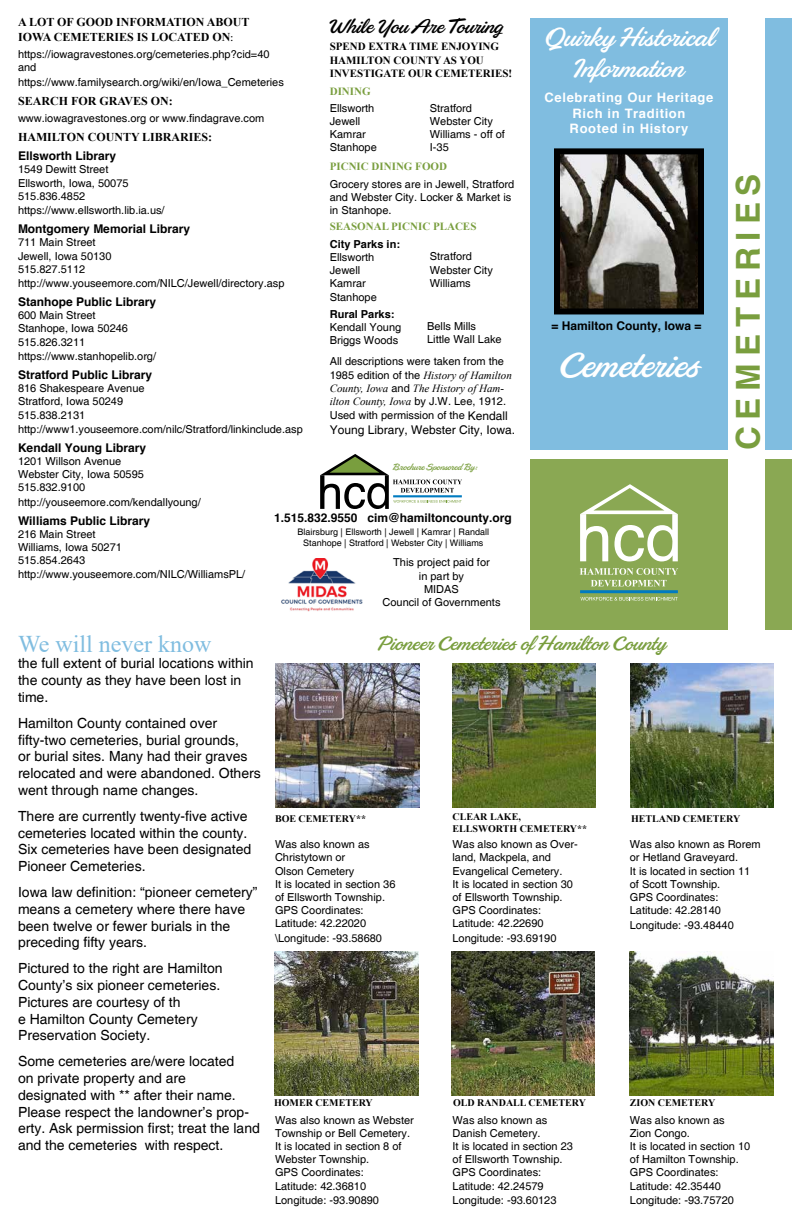
<style>
.page{position:relative;width:792px;height:1224px;background:#fff}
.page>*{position:absolute;margin:0;border:0;box-sizing:border-box;transform-origin:0 0}
.t1{font:36px "Sauber Script";color:#fff}
.t2{font:700 33px "Helvetica";letter-spacing:.21em;color:#799e3e}
.t3{font:26px/31.2px "Sauber Script";color:#fff;text-align:center}
.t4{font:24px "Times New Roman";color:#80bde0}
.t5{font:20px "Sauber Script";color:#799e3e}
.t6{font:20px "Sauber Script";color:#000}
.t7{font:14px/16.8px "Helvetica";color:#000}
.t8{font:700 13px/15.6px "Helvetica";letter-spacing:.05em;color:#fff;text-align:center}
.t9{font:700 12px "Helvetica";color:#000}
.t10{font:700 12px/14.4px "Times New Roman";color:#000}
.t11{font:12px "Helvetica";color:#000}
.t12{font:11px/13.2px "Helvetica";color:#000}
.t13{font:italic 11px/13.2px "Times New Roman";color:#000}
.t14{font:700 11px/13.2px "Times New Roman";color:#000}
.t15{font:700 11px "Times New Roman";color:#799e3e}
.t16{font:700 11px "Helvetica";color:#000}
.t17{font:700 10px "Times New Roman";color:#000}
.t18{font:9px/10.8px "Helvetica";color:#000;text-align:center}
.t19{font:9px "Sauber Script";color:#799e3e}
.s1{font-family:"Minion Pro";font-weight:400}
.s2{font-family:"Helvetica";font-style:normal}
.s3{font-size:12px}
</style>
<div class="page">
<img style="left:451px;top:951px;width:144px;height:144px">
<img style="left:274px;top:951px;width:144px;height:144px">
<img style="left:630px;top:951px;width:144px;height:144px">
<img style="left:275px;top:664px;width:144px;height:144px">
<img style="left:452px;top:664px;width:144px;height:144px">
<img style="left:630px;top:664px;width:144px;height:144px">
<div style="left:530px;top:18px;width:198px;height:432px;background:#80bde0"></div>
<div style="left:765px;top:18px;width:27px;height:432px;background:#80bde0"></div>
<div style="left:765px;top:460px;width:27px;height:170px;background:#8aa853"></div>
<div style="left:530px;top:459px;width:198px;height:171px;background:#8aa853"></div>
<svg style="left:580px;top:597px;width:98px;height:4px"></svg>
<svg style="left:580px;top:568px;width:98px;height:19px"></svg>
<hr style="left:580px;top:590px;width:98px;height:3px;background:#007bc1">
<svg style="left:580px;top:484px;width:98px;height:77px"></svg>
<img style="left:561px;top:155px;width:136px;height:152px">
<div style="left:554px;top:148px;width:150px;height:166px;border:6px solid #000"></div>
<svg style="left:320px;top:454px;width:142px;height:55px"></svg>
<img style="left:281px;top:558px;width:82px;height:54px">
<h3 class="t6" style="left:330px;top:12px;width:175px">While You Are Touring</h3>
<p class="t14" style="left:330px;top:40px;width:184px">SPEND EXTRA TIME ENJOYING<br>HAMILTON COUNTY AS YOU<br>INVESTIGATE OUR CEMETERIES!</p>
<p class="t15" style="left:330px;top:83px;width:42px">DINING</p>
<p class="t12" style="left:330px;top:102px;width:49px">Ellsworth<br>Jewell<br>Kamrar<br>Stanhope</p>
<p class="t12" style="left:430px;top:102px;width:77px">Stratford<br>Webster City<br>Williams - off of<br>I-35</p>
<p class="t15" style="left:330px;top:158px;width:119px">PICNIC DINING FOOD</p>
<p class="t12" style="left:330px;top:178px;width:186px">Grocery stores are in Jewell, Stratford and Webster City. Locker &amp; Market is in Stanhope.</p>
<p class="t16" style="left:330px;top:237px;width:72px">City Parks in:</p>
<p class="t12" style="left:330px;top:251px;width:49px">Ellsworth<br>Jewell<br>Kamrar<br>Stanhope</p>
<p class="t12" style="left:430px;top:250px;width:64px">Stratford<br>Webster City<br>Williams</p>
<p class="t16" style="left:330px;top:307px;width:66px">Rural Parks:</p>
<p class="t12" style="left:330px;top:321px;width:73px">Kendall Young<br>Briggs Woods</p>
<p class="t12" style="left:427px;top:320px;width:76px">Bells Mills<br>Little Wall Lake</p>
<p class="t10" style="left:18px;top:15px;width:233px">A LOT OF GOOD INFORMATION ABOUT<br>IOWA CEMETERIES IS LOCATED ON<span class="s1">:</span></p>
<p class="t12" style="left:18px;top:48px;width:253px">https://iowagravestones.org/cemeteries.php?cid=40 and</p>
<p class="t12" style="left:18px;top:76px;width:267px">https://www.familysearch.org/wiki/en/Iowa_Cemeteries</p>
<p class="t10" style="left:18px;top:93px;width:156px">SEARCH FOR GRAVES ON:</p>
<p class="t12" style="left:18px;top:112px;width:248px">www.iowagravestones.org or www.findagrave.com</p>
<p class="t10" style="left:18px;top:130px;width:196px">HAMILTON COUNTY LIBRARIES:</p>
<p class="t9" style="left:18px;top:148px;width:100px">Ellsworth Library</p>
<p class="t12" style="left:18px;top:163px;width:112px">1549 Dewitt Street<br>Ellsworth, Iowa, 50075<br>515.836.4852</p>
<p class="t12" style="left:18px;top:204px;width:148px">https://www.ellsworth.lib.ia.us/</p>
<p class="t9" style="left:18px;top:221px;width:174px">Montgomery Memorial Library</p>
<p class="t12" style="left:18px;top:236px;width:95px">711 Main Street<br>Jewell, Iowa 50130<br>515.827.5112</p>
<p class="t12" style="left:18px;top:277px;width:268px">http://www.youseemore.com/NILC/Jewell/directory.asp</p>
<p class="t9" style="left:18px;top:294px;width:140px">Stanhope Public Library</p>
<p class="t12" style="left:18px;top:309px;width:112px">600 Main Street<br>Stanhope, Iowa 50246<br>515.826.3211</p>
<p class="t12" style="left:18px;top:350px;width:140px">https://www.stanhopelib.org/</p>
<p class="t9" style="left:18px;top:367px;width:136px">Stratford Public Library</p>
<p class="t12" style="left:18px;top:382px;width:128px">816 Shakespeare Avenue<br>Stratford, Iowa 50249<br>515.838.2131</p>
<p class="t12" style="left:18px;top:423px;width:286px">http://www1.youseemore.com/nilc/Stratford/linkinclude.asp</p>
<p class="t9" style="left:18px;top:440px;width:130px">Kendall Young Library</p>
<p class="t12" style="left:18px;top:455px;width:127px">1201 Willson Avenue<br>Webster City, Iowa 50595<br>515.832.9100</p>
<p class="t12" style="left:18px;top:496px;width:184px">http://youseemore.com/kendallyoung/</p>
<p class="t9" style="left:18px;top:513px;width:134px">Williams Public Library</p>
<p class="t12" style="left:18px;top:528px;width:229px">216 Main Street<br>Williams, Iowa 50271<br>515.854.2643 http://www.youseemore.com/NILC/WilliamsPL/</p>
<p class="t15" style="left:330px;top:218px;width:148px">SEASONAL PICNIC PLACES</p>
<p class="t12" style="left:330px;top:355px;width:176px">All descriptions were taken from the</p>
<p class="t13" style="left:330px;top:368px;width:184px"><span class="s2">1985 edition of the</span> History of Hamilton<br>County, Iowa <span class="s2">and</span> The History of Ham&shy;ilton County, Iowa <span class="s2">by J.W. Lee, 1912.</span></p>
<p class="t12" style="left:330px;top:409px;width:180px">Used with permission of the <span class="s3">Kendall</span></p>
<p class="t11" style="left:330px;top:423px;width:187px">Young Library, Webster City, Iowa.</p>
<p class="t19" style="left:393px;top:461px;width:85px">Brochure Sponsored By:</p>
<p class="t9" style="left:274px;top:510px;width:239px">1.515.832.9550 cim@hamiltoncounty.org</p>
<p class="t12" style="left:383px;top:556px;width:119px;text-align:center">This project paid for<br>in part by<br>MIDAS<br>Council of Governments</p>
<p class="t18" style="left:298px;top:527px;width:193px">Blairsburg | Ellsworth | Jewell | Kamrar | Randall<br>Stanhope | Stratford | Webster City | Williams</p>
<h3 class="t3" style="left:544px;top:21px;width:171px">Quirky Historical<br>Information</h3>
<p class="t8" style="left:545px;top:89px;width:170px">Celebrating Our Heritage<br>Rich in Tradition<br>Rooted in History</p>
<p class="t9" style="left:552px;top:319px;width:152px">= Hamilton County, Iowa =</p>
<h1 class="t1" style="left:559px;top:339px;width:142px">Cemeteries</h1>
<h2 class="t2" style="left:727px;top:450px;width:278px;rotate:-90deg">CEMETERIES</h2>
<h3 class="t4" style="left:18px;top:627px;width:195px">We will never know</h3>
<p class="t7" style="left:18px;top:656px;width:237px">the full extent of burial locations within the county as they have been lost in time.</p>
<p class="t7" style="left:18px;top:715px;width:244px">Hamilton County contained over fifty-two cemeteries, burial grounds,<br>or burial sites. Many had their graves relocated and were abandoned. Others went through name changes.</p>
<p class="t7" style="left:18px;top:808px;width:235px">There are currently twenty-five active cemeteries located within the county.<br>Six cemeteries have been designated Pioneer Cemeteries.</p>
<p class="t7" style="left:18px;top:884px;width:241px">Iowa law definition: “pioneer cemetery” means a cemetery where there have been twelve or fewer burials in the preceding fifty years.</p>
<p class="t7" style="left:18px;top:960px;width:206px">Pictured to the right are Hamilton<br>County’s six pioneer cemeteries.<br>Pictures are courtesy of th<br>e Hamilton County Cemetery<br>Preservation Society.</p>
<p class="t7" style="left:18px;top:1053px;width:243px">Some cemeteries are/were located<br>on private property and are<br>designated with ** after their name.<br>Please respect the landowner’s prop&shy;erty. Ask permission first; treat the land and the cemeteries with respect.</p>
<h3 class="t5" style="left:379px;top:629px;width:289px">Pioneer Cemeteries of Hamilton County</h3>
<p class="t17" style="left:275px;top:811px;width:93px">BOE CEMETERY**</p>
<p class="t17" style="left:453px;top:809px;width:70px">CLEAR LAKE,</p>
<p class="t17" style="left:631px;top:811px;width:111px">HETLAND CEMETERY</p>
<p class="t17" style="left:453px;top:821px;width:136px">ELLSWORTH CEMETERY**</p>
<p class="t12" style="left:275px;top:838px;width:122px">Was also known as<br>Christytown or<br>Olson Cemetery<br>It is located in section 36 of Ellsworth Township.<br>GPS Coordinates:<br>Latitude: 42.22020</p>
<p class="t12" style="left:275px;top:932px;width:109px">\Longitude: -93.58680</p>
<p class="t12" style="left:453px;top:838px;width:127px">Was also known as Over&shy;land, Mackpela, and<br>Evangelical Cemetery.<br>It is located in section 30 of Ellsworth Township.<br>GPS Coordinates:<br>Latitude: 42.22690</p>
<p class="t12" style="left:453px;top:932px;width:105px">Longitude: -93.69190</p>
<p class="t12" style="left:630px;top:838px;width:132px">Was also known as Rorem or Hetland Graveyard.<br>It is located in section 11 of Scott Township.<br>GPS Coordinates:<br>Latitude: 42.28140</p>
<p class="t12" style="left:630px;top:919px;width:105px">Longitude: -93.48440</p>
<p class="t17" style="left:274px;top:1096px;width:100px">HOMER CEMETERY</p>
<p class="t17" style="left:453px;top:1096px;width:134px">OLD RANDALL CEMETERY</p>
<p class="t17" style="left:630px;top:1096px;width:87px">ZION CEMETERY</p>
<p class="t12" style="left:630px;top:1114px;width:122px">Was also known as<br>Zion Congo.<br>It is located in section 10 of Hamilton Township.<br>GPS Coordinates:<br>Latitude: 42.35440</p>
<p class="t12" style="left:630px;top:1194px;width:105px">Longitude: -93.75720</p>
<p class="t12" style="left:275px;top:1114px;width:140px">Was also known as Webster<br>Township or Bell Cemetery.<br>It is located in section 8 of<br>Webster Township.<br>GPS Coordinates:<br>Latitude: 42.36810</p>
<p class="t12" style="left:275px;top:1194px;width:105px">Longitude: -93.90890</p>
<p class="t12" style="left:453px;top:1114px;width:122px">Was also known as<br>Danish Cemetery.<br>It is located in section 23 of Ellsworth Township.<br>GPS Coordinates:<br>Latitude: 42.24579</p>
<p class="t12" style="left:453px;top:1194px;width:105px">Longitude: -93.60123</p>
</div>
